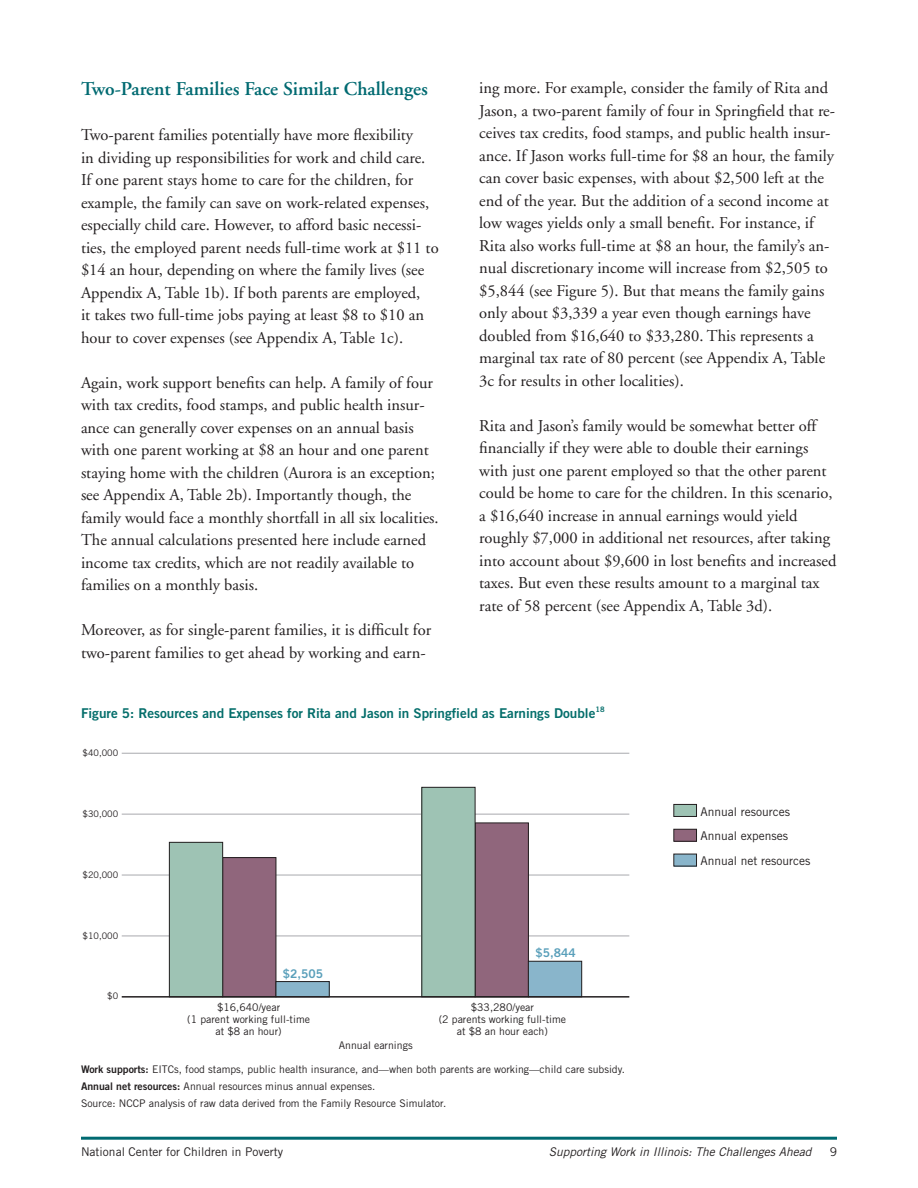
<style>
.page{position:relative;width:918px;height:1188px;background:#fff}
.page>*{position:absolute;margin:0;border:0;box-sizing:border-box;transform-origin:0 0}
.t1{font:600 19.5px "Adobe Garamond";color:#006a71}
.t2{font:16.5px/22.5px "Adobe Garamond";color:#231f20}
.t3{font:13.5px "Trade Gothic Bold Two";color:#046e6b}
.t4{font:12px/24.8px "Trade Gothic";color:#231f20}
.t5{font:italic 12px "Trade Gothic";color:#231f20}
.t6{font:12px "Trade Gothic Bold Two";color:#599fba}
.t7{font:10.5px/12px "Trade Gothic";color:#231f20;text-align:center}
.t8{font:9px "Trade Gothic";color:#231f20}
.s1{font-family:"Trade Gothic Bold Two"}
</style>
<div class="page">
<hr style="left:81px;top:1137px;width:756px;height:3px;background:#006a71">
<hr style="left:122px;top:936px;width:507px;height:1px;background:#a8a9ad">
<hr style="left:122px;top:875px;width:507px;height:1px;background:#a8a9ad">
<hr style="left:122px;top:814px;width:507px;height:1px;background:#a8a9ad">
<hr style="left:122px;top:753px;width:507px;height:1px;background:#a8a9ad">
<div style="left:674px;top:829px;width:23px;height:12px;background:#90667c"></div>
<div style="left:674px;top:829px;width:23px;height:12px;border:1px solid #231f20"></div>
<div style="left:223px;top:858px;width:53px;height:139px;background:#90667c"></div>
<div style="left:222px;top:857px;width:54px;height:140px;border:1px solid #231f20"></div>
<div style="left:475px;top:823px;width:53px;height:174px;background:#90667c"></div>
<div style="left:475px;top:823px;width:54px;height:174px;border:1px solid #231f20"></div>
<div style="left:276px;top:982px;width:53px;height:15px;background:#89b5cb"></div>
<div style="left:276px;top:981px;width:53px;height:16px;border:1px solid #231f20"></div>
<div style="left:528px;top:961px;width:54px;height:36px;background:#89b5cb"></div>
<div style="left:528px;top:961px;width:54px;height:36px;border:1px solid #231f20"></div>
<div style="left:674px;top:854px;width:23px;height:12px;background:#89b5cb"></div>
<div style="left:674px;top:804px;width:23px;height:12px;background:#9ec3b4"></div>
<div style="left:674px;top:804px;width:23px;height:13px;border:1px solid #231f20"></div>
<div style="left:169px;top:842px;width:54px;height:155px;background:#9ec3b4"></div>
<div style="left:169px;top:842px;width:54px;height:155px;border:1px solid #231f20"></div>
<div style="left:422px;top:787px;width:53px;height:210px;background:#9ec3b4"></div>
<hr style="left:122px;top:996px;width:507px;height:2px;background:#231f20">
<p class="t1" style="left:81px;top:78px;width:348px">Two-Parent Families Face Similar Challenges</p>
<p class="t2" style="left:81px;top:124px;width:359px">Two-parent families potentially have more flexibility<br>in dividing up responsibilities for work and child care.<br>If one parent stays home to care for the children, for example, the family can save on work-related expenses, especially child care. However, to afford basic necessi&shy;ties, the employed parent needs full-time work at $11 to $14 an hour, depending on where the family lives (see Appendix A, Table 1b). If both parents are employed,<br>it takes two full-time jobs paying at least $8 to $10 an hour to cover expenses (see Appendix A, Table 1c).</p>
<p class="t2" style="left:81px;top:372px;width:359px">Again, work support benefits can help. A family of four with tax credits, food stamps, and public health insur&shy;ance can generally cover expenses on an annual basis with one parent working at $8 an hour and one parent staying home with the children (Aurora is an exception; see Appendix A, Table 2b). Importantly though, the family would face a monthly shortfall in all six localities.<br>The annual calculations presented here include earned income tax credits, which are not readily available to families on a monthly basis.</p>
<p class="t2" style="left:81px;top:619px;width:352px">Moreover, as for single-parent families, it is difficult for two-parent families to get ahead by working and earn-</p>
<p class="t2" style="left:479px;top:77px;width:357px">ing more. For example, consider the family of Rita and Jason, a two-parent family of four in Springfield that re&shy;ceives tax credits, food stamps, and public health insur&shy;ance. If Jason works full-time for $8 an hour, the family can cover basic expenses, with about $2,500 left at the end of the year. But the addition of a second income at low wages yields only a small benefit. For instance, if Rita also works full-time at $8 an hour, the family’s an&shy;nual discretionary income will increase from $2,505 to $5,844 (see Figure 5). But that means the family gains only about $3,339 a year even though earnings have doubled from $16,640 to $33,280. This represents a marginal tax rate of 80 percent (see Appendix A, Table 3c for results in other localities).</p>
<p class="t2" style="left:479px;top:415px;width:359px">Rita and Jason’s family would be somewhat better off financially if they were able to double their earnings with just one parent employed so that the other parent could be home to care for the children. In this scenario, a $16,640 increase in annual earnings would yield roughly $7,000 in additional net resources, after taking into account about $9,600 in lost benefits and increased taxes. But even these results amount to a marginal tax rate of 58 percent (see Appendix A, Table 3d).</p>
<p class="t3" style="left:81px;top:705px;width:525px">Figure 5: Resources and Expenses for Rita and Jason in Springfield as Earnings Double<sup>18</sup></p>
<p class="t8" style="left:83px;top:747px;width:37px">$40,000</p>
<p class="t8" style="left:83px;top:808px;width:37px">$30,000</p>
<p class="t8" style="left:83px;top:869px;width:37px">$20,000</p>
<p class="t8" style="left:83px;top:930px;width:37px">$10,000</p>
<p class="t8" style="left:107px;top:991px;width:12px">$0</p>
<p class="t6" style="left:283px;top:966px;width:42px">$2,505</p>
<p class="t7" style="left:187px;top:1001px;width:124px">$16,640/year<br>(1 parent working full-time at $8 an hour)</p>
<p class="t7" style="left:339px;top:1040px;width:75px">Annual earnings</p>
<p class="t6" style="left:536px;top:945px;width:42px">$5,844</p>
<p class="t7" style="left:439px;top:1001px;width:129px">$33,280/year<br>(2 parents working full-time at $8 an hour each)</p>
<p class="t7" style="left:81px;top:1060px;width:545px;line-height:17.1px;text-align:left"><span class="s1">Work supports:</span> EITCs, food stamps, public health insurance, and—when both parents are working—child care subsidy.<br><span class="s1">Annual net resources:</span> Annual resources minus annual expenses.<br>Source: NCCP analysis of raw data derived from the Family Resource Simulator.</p>
<p class="t4" style="left:700px;top:799px;width:111px">Annual resources<br>Annual expenses<br>Annual net resources</p>
<p class="t4" style="left:81px;top:1139px;width:204px">National Center for Children in Poverty</p>
<p class="t5" style="left:549px;top:1144px;width:264px">Supporting Work in Illinois: The Challenges Ahead</p>
<p class="t4" style="left:830px;top:1139px;width:9px">9</p>
</div>
